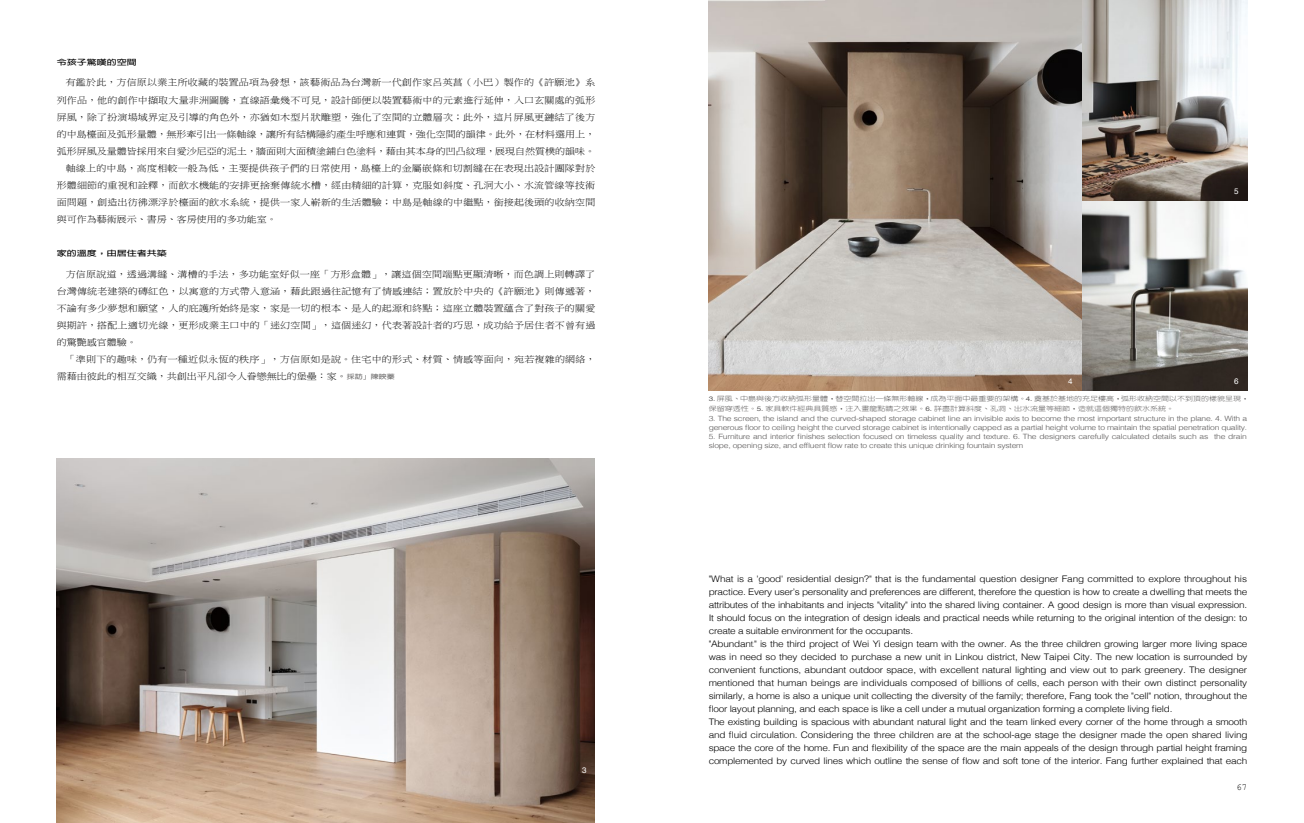
<style>
.page{position:relative;width:1304px;height:823px;background:#fff}
.page>*{position:absolute;margin:0;border:0;box-sizing:border-box;transform-origin:0 0}
.t1{font:300 9px/13px "Helvetica";letter-spacing:-.025em;color:#000;scale:1.11 1}
.t2{font:9px/17px "Ming Li U";letter-spacing:.02em;color:#000;text-align:justify;scale:1.11 1}
.t3{font:9px "Ming Li U";color:#000;scale:1.11 1}
.t4{font:9px "Courier New";color:#000}
.t5{font:8px "Helvetica";color:#fff}
.t6{font:700 7.5px "AR Hei B5";color:#000;scale:1.33 1}
.t7{font:300 7.2px/9px "Helvetica";letter-spacing:-.025em;color:#595757;scale:1.18 1}
.t8{font:300 6.4px/9.6px "AR New Hei B5";color:#595757;scale:1.25 1}
.s1{font-family:"AR Hei B5";font-weight:700;font-size:6.4px;color:#727171}
.s2{font-family:"Helvetica";font-weight:400}
.s3{font-weight:700}
.s4{font-family:"Adobe Ming Std"}
</style>
<div class="page">
<img style="left:57px;top:458px;width:538px;height:364px">
<img style="left:709px;top:0;width:372px;height:390px">
<img style="left:1083px;top:0;width:164px;height:390px">
<p class="t6" style="left:57px;top:58px;width:62px">令孩子驚嘆的空間</p>
<p class="t2" style="left:66px;top:74px;width:478px">有鑑於此，方信原以業主所收藏的裝置品項為發想，該藝術品為台灣新一代創作家呂英菖（小巴）製作的《許願池》系</p>
<p class="t2" style="left:57px;top:91px;width:487px">列作品，他的創作中擷取大量非洲圖騰，直線語彙幾不可見，設計師便以裝置藝術中的元素進行延伸，入口玄關處的弧形</p>
<p class="t2" style="left:57px;top:108px;width:487px">屏風，除了扮演場域界定及引導的角色外，亦猶如木型片狀雕塑，強化了空間的立體層次；此外，這片屏風更鏈結了後方</p>
<p class="t3" style="left:57px;top:129px;width:487px">的中島檯面及弧形量體，無形牽引出一條軸線，讓所有結構隱約產生呼應和連貫，強化空間的韻律。此外，在材料選用上，</p>
<p class="t3" style="left:57px;top:146px;width:487px">弧形屏風及量體皆採用來自愛沙尼亞的泥土，牆面則大面積塗鋪白色塗料，藉由其本身的凹凸紋理，展現自然質樸的韻味。</p>
<p class="t2" style="left:66px;top:159px;width:479px">軸線上的中島，高度相較一般為低，主要提供孩子們的日常使用，島檯上的金屬嵌條和切割縫在在表現出設計團隊對於</p>
<p class="t2" style="left:57px;top:176px;width:487px">形體細節的重視和詮釋，而飲水機能的安排更捨棄傳統水槽，經由精細的計算，克服如斜度、孔洞大小、水流管線等技術</p>
<p class="t2" style="left:57px;top:193px;width:487px">面問題，創造出彷彿漂浮於檯面的飲水系統，提供一家人嶄新的生活體驗；中島是軸線的中繼點，銜接起後頭的收納空間</p>
<p class="t3" style="left:57px;top:214px;width:200px">與可作為藝術展示、書房、客房使用的多功能室。</p>
<p class="t6" style="left:57px;top:249px;width:84px">家的溫度，由居住者共築</p>
<p class="t2" style="left:57px;top:265px;width:487px;text-indent:9px">方信原說道，透過溝縫、溝槽的手法，多功能室好似一座「方形盒體」，讓這個空間端點更顯清晰，而色調上則轉譯了台灣傳統老建築的磚紅色，以寓意的方式帶入意涵，藉此跟過往記憶有了情感連結；置放於中央的《許願池》則傳遞著，不論有多少夢想和願望，人的庇護所始終是家，家是一切的根本、是人的起源和終點；這座立體裝置蘊含了對孩子的關愛與期許，搭配上適切光線，更形成業主口中的「迷幻空間」，這個迷幻，代表著設計者的巧思，成功給予居住者不曾有過的驚艷感官體驗。</p>
<p class="t2" style="left:57px;top:350px;width:487px;text-indent:9px">「準則下的趣味，仍有一種近似永恆的秩序」，方信原如是說。住宅中的形式、材質、情感等面向，宛若複雜的網絡，需藉由彼此的相互交織，共創出平凡卻令人眷戀無比的堡壘：家。<span class="s1">採訪」陳映蓁</span></p>
<p class="t5" style="left:582px;top:763px;width:6px">3</p>
<p class="t5" style="left:1234px;top:185px;width:6px">5</p>
<p class="t5" style="left:1068px;top:375px;width:6px">4</p>
<p class="t5" style="left:1234px;top:375px;width:6px">6</p>
<p class="t8" style="left:709px;top:393px;width:434px"><span class="s2">3.</span> 屏風<span class="s3">、</span>中島與後方收納弧形量體<span class="s3">，</span>替空間拉出一條無形軸線<span class="s3">，</span>成為平面中最重要的架構<span class="s3">。</span><span class="s2">4.</span> 奠基於基地的充足樓高<span class="s3">，</span>弧形收納空間以不到頂的樣貌呈現<span class="s3">，</span>保留穿透性<span class="s3">。</span><span class="s2">5.</span> 家具軟件經典具質感<span class="s3">，</span>注入畫龍點睛之效果<span class="s3">。</span><span class="s2">6.</span> 詳盡計算斜度<span class="s3">、</span>孔洞<span class="s3">、</span>出水流量等細節<span class="s3">，</span>造就這個獨特的飲水系統<span class="s3">。</span></p>
<p class="t7" style="left:709px;top:412px;width:458px">3. The screen, the island and the curved-shaped storage cabinet line an invisible axis to become the most important structure in the plane. 4. With a generous floor to ceiling height the curved storage cabinet is intentionally capped as a partial height volume to maintain the spatial penetration quality<span class="s4">.</span></p>
<p class="t7" style="left:709px;top:431px;width:458px">5. Furniture and interior finishes selection focused on timeless quality and texture. 6. The designers carefully calculated details such as the drain slope, opening size, and effluent flow rate to create this unique drinking fountain system</p>
<p class="t1" style="left:709px;top:570px;width:487px">"What is a 'good' residential design?" that is the fundamental question designer Fang committed to explore throughout his practice. Every user’s personality and preferences are different, therefore the question is how to create a dwelling that meets the attributes of the inhabitants and injects "vitality" into the shared living container. A good design is more than visual expression.<br>It should focus on the integration of design ideals and practical needs while returning to the original intention of the design: to create a suitable environment for the occupants.<br>"Abundan<span class="s4">t</span>" is the third project of Wei Yi design team with the owner. As the three children growing larger more living space was in need so they decided to purchase a new unit in Linkou district, New Taipei City. The new location is surrounded by convenient functions, abundant outdoor space, with excellent natural lighting and view out to park greenery. The designer mentioned that human beings are individuals composed of billions of cells, each person with their own distinct personality similarly, a home is also a unique unit collecting the diversity of the family; therefore, Fang took the "cell" notion, throughout the floor layout planning, and each space is like a cell under a mutual organization forming a complete living field.<br>The existing building is spacious with abundant natural light and the team linked every corner of the home through a smooth and fluid circulation. Considering the three children are at the school-age stage the designer made the open shared living space the core of the home. Fun and flexibility of the space are the main appeals of the design through partial height framing complemented by curved lines which outline the sense of flow and soft tone of the interior. Fang further explained that each</p>
<p class="t4" style="left:1236px;top:781px;width:12px">67</p>
</div>
